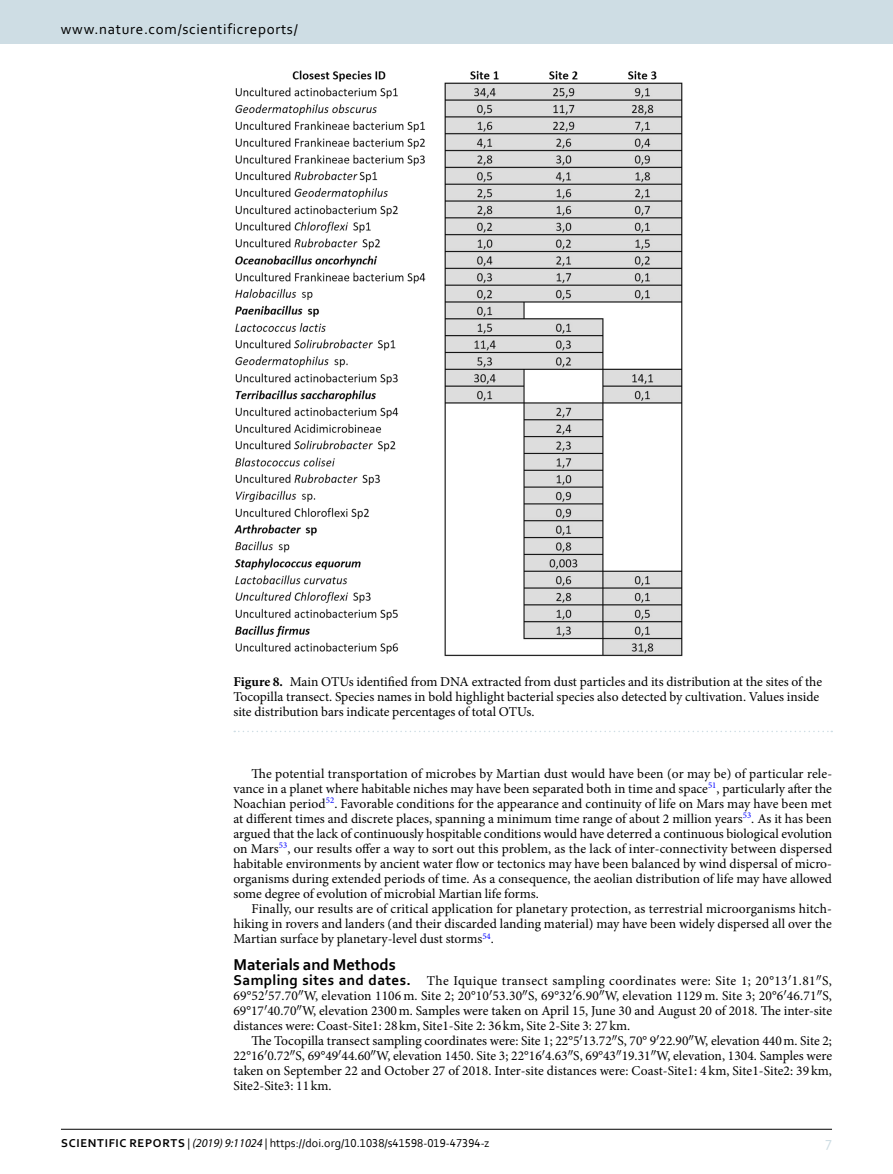
<style>
.page{position:relative;width:893px;height:1174px;background:#fff}
.page>*{position:absolute;margin:0;border:0;box-sizing:border-box;transform-origin:0 0}
.t1{font:16.5px "Corbel Bold 2";color:#000}
.t2{font:15px "Corbel 2";letter-spacing:.045em;color:#000}
.t3{font:15px "Corbel 2";color:#cedde4}
.t4{font:13.5px/15px "Minion Pro";color:#000;text-align:justify}
.t5{font:12px "Corbel";color:#000}
.s1{font-weight:700}
.s2{font-family:"Corbel Bold 2";font-size:15px}
.s3{font-family:"Corbel Bold 2"}
.s4{font-family:"Corbel 2"}
.s5{font-family:"Myriad Pro";font-style:italic}
</style>
<div class="page">
<hr style="left:61px;top:1129px;width:771px;height:1px;background:#000">
<div style="left:0;top:0;width:893px;height:43px;background:#cedde4"></div>
<img style="left:234px;top:70px;width:449px;height:587px">
<svg style="left:234px;top:730px;width:598px;height:2px"></svg>
<p class="t2" style="left:61px;top:19px;width:238px">www.nature.com/scientificreports/</p>
<p class="t4" style="left:233px;top:674px;width:590px;text-align:left"><span class="s1">Figure 8.</span> Main OTUs identified from DNA extracted from dust particles and its distribution at the sites of the<br>Tocopilla transect. Species names in bold highlight bacterial species also detected by cultivation. Values inside site distribution bars indicate percentages of total OTUs.</p>
<p class="t4" style="left:233px;top:766px;width:600px;text-indent:18px">The potential transportation of microbes by Martian dust would have been (or may be) of particular rele&shy;vance in a planet where habitable niches may have been separated both in time and space<sup>51</sup>, particularly after the Noachian period<sup>52</sup>. Favorable conditions for the appearance and continuity of life on Mars may have been met at different times and discrete places, spanning a minimum time range of about 2 million years<sup>53</sup>. As it has been argued that the lack of continuously hospitable conditions would have deterred a continuous biological evolution on Mars<sup>53</sup>, our results offer a way to sort out this problem, as the lack of inter-connectivity between dispersed habitable environments by ancient water flow or tectonics may have been balanced by wind dispersal of micro&shy;organisms during extended periods of time. As a consequence, the aeolian distribution of life may have allowed some degree of evolution of microbial Martian life forms.</p>
<p class="t4" style="left:233px;top:901px;width:600px;text-indent:18px">Finally, our results are of critical application for planetary protection, as terrestrial microorganisms hitch&shy;hiking in rovers and landers (and their discarded landing material) may have been widely dispersed all over the Martian surface by planetary-level dust storms<sup>54</sup>.</p>
<p class="t1" style="left:233px;top:954px;width:164px">Materials and Methods</p>
<p class="t4" style="left:233px;top:973px;width:600px"><span class="s2">Sampling sites and dates.</span> The Iquique transect sampling coordinates were: Site 1; 20°13 1.81 S, 69°52 57.70 W, elevation 1106 m. Site 2; 20°10 53.30 S, 69°32 6.90 W, elevation 1129 m. Site 3; 20°6 46.71 S, 69°17 40.70 W, elevation 2300m. Samples were taken on April 15, June 30 and August 20 of 2018. The inter-site distances were: Coast-Site1: 28 km, Site1-Site 2: 36 km, Site 2-Site 3: 27 km.</p>
<p class="t4" style="left:233px;top:1033px;width:600px;text-indent:18px">The Tocopilla transect sampling coordinates were: Site 1; 22°5 13.72 S, 70° 9 22.90 W, elevation 440m. Site 2; 22°16 0.72 S, 69°49 44.60 W, elevation 1450. Site 3; 22°16 4.63 S, 69°43 19.31 W, elevation, 1304. Samples were taken on September 22 and October 27 of 2018. Inter-site distances were: Coast-Site1: 4 km, Site1-Site2: 39 km, Site2-Site3: 11 km.</p>
<p class="t5" style="left:61px;top:1135px;width:430px"><span class="s3">Scientific Reports</span> <span class="s4">|</span> <span class="s5">(2019) 9:11024</span> <span class="s4">|</span> https://doi.org/10.1038/s41598-019-47394-z</p>
<p class="t3" style="left:826px;top:1132px;width:8px">7</p>
</div>
